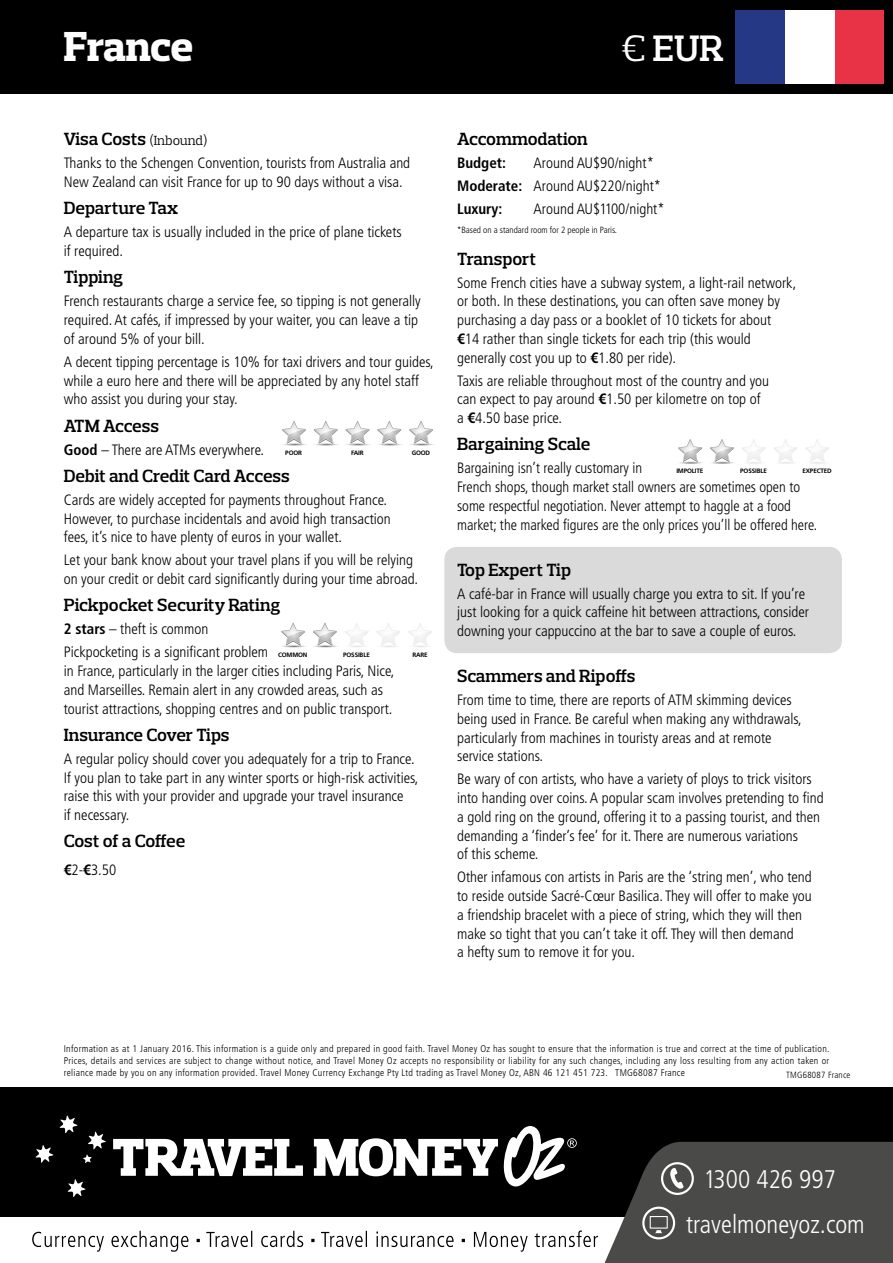
<style>
.page{position:relative;width:893px;height:1263px;background:#fff}
.page>*{position:absolute;margin:0;border:0;box-sizing:border-box;transform-origin:0 0}
.t1{font:800 42.75px "Prelo Slab";letter-spacing:-.01em;color:#fff}
.t2{font:600 37.5px "Prelo Slab";color:#fff}
.t3{font:300 condensed 25.5px "Frutiger LT Std";color:#fff}
.t4{font:600 18px "Prelo Slab";letter-spacing:-.01em;color:#000}
.t5{font:300 condensed 15px/18.8px "Frutiger LT Std";color:#000}
.t6{font:700 condensed 15px "Frutiger LT Std";color:#000}
.t7{font:300 condensed 9.75px/12px "Frutiger LT Std";letter-spacing:.03em;color:#000;text-align:justify}
.t8{font:300 condensed 9px "Frutiger LT Std";color:#000}
.t9{font:300 condensed 9px "Frutiger LT Std";letter-spacing:.03em;color:#000}
.t10{font:700 6.3px "Frutiger LT Std";letter-spacing:-.025em;color:#000}
.s1{font-weight:400}
.s2{font-weight:400;font-size:13.5px}
.s3{font-weight:700}
</style>
<div class="page">
<div style="left:444px;top:547px;width:398px;height:106px;background:#dadada;border-radius:13px"></div>
<div style="left:0;top:1087px;width:893px;height:130px;background:#000"></div>
<svg style="left:32px;top:1115px;width:861px;height:148px"></svg>
<div style="left:0;top:0;width:893px;height:94px;background:#000"></div>
<div style="left:834px;top:10px;width:49px;height:74px;background:#e73345"></div>
<div style="left:736px;top:10px;width:49px;height:74px;background:#253885"></div>
<div style="left:785px;top:10px;width:49px;height:74px;background:#fff"></div>
<svg style="left:282px;top:421px;width:152px;height:25px"></svg>
<svg style="left:678px;top:439px;width:56px;height:25px"></svg>
<svg style="left:281px;top:623px;width:56px;height:25px"></svg>
<h1 class="t1" style="left:64px;top:21px;width:131px">France</h1>
<h2 class="t2" style="left:622px;top:25px;width:104px"><span class="s1">€</span> EUR</h2>
<p class="t4" style="left:64px;top:128px;width:145px">Visa Costs <span class="s2">(Inbound)</span></p>
<p class="t5" style="left:64px;top:154px;width:348px">Thanks to the Schengen Convention, tourists from Australia and<br>New Zealand can visit France for up to 90 days without a visa.</p>
<p class="t4" style="left:64px;top:197px;width:116px">Departure Tax</p>
<p class="t5" style="left:64px;top:223px;width:339px">A departure tax is usually included in the price of plane tickets if required.</p>
<p class="t4" style="left:64px;top:266px;width:61px">Tipping</p>
<p class="t5" style="left:64px;top:292px;width:358px">French restaurants charge a service fee, so tipping is not generally required. At cafés, if impressed by your waiter, you can leave a tip of around 5% of your bill.</p>
<p class="t5" style="left:64px;top:352px;width:371px">A decent tipping percentage is 10% for taxi drivers and tour guides, while a euro here and there will be appreciated by any hotel staff who assist you during your stay.</p>
<p class="t4" style="left:64px;top:414px;width:97px">ATM Access</p>
<p class="t5" style="left:64px;top:440px;width:202px"><span class="s3">Good</span> – There are ATMs everywhere.</p>
<p class="t4" style="left:64px;top:465px;width:228px">Debit and Credit Card Access</p>
<p class="t5" style="left:64px;top:490px;width:328px">Cards are widely accepted for payments throughout France.<br>However, to purchase incidentals and avoid high transaction fees, it’s nice to have plenty of euros in your wallet.</p>
<p class="t5" style="left:64px;top:551px;width:356px">Let your bank know about your travel plans if you will be relying on your credit or debit card significantly during your time abroad.</p>
<p class="t4" style="left:64px;top:594px;width:218px">Pickpocket Security Rating</p>
<p class="t5" style="left:64px;top:618px;width:206px;line-height:23px"><span class="s3">2 stars</span> – theft is common<br>Pickpocketing is a significant problem</p>
<p class="t5" style="left:64px;top:662px;width:332px">in France, particularly in the larger cities including Paris, Nice, and Marseilles. Remain alert in any crowded areas, such as tourist attractions, shopping centres and on public transport.</p>
<p class="t4" style="left:64px;top:724px;width:167px">Insurance Cover Tips</p>
<p class="t5" style="left:64px;top:750px;width:356px">A regular policy should cover you adequately for a trip to France.<br>If you plan to take part in any winter sports or high-risk activities, raise this with your provider and upgrade your travel insurance<br>if necessary.</p>
<p class="t4" style="left:64px;top:830px;width:123px">Cost of a Coffee</p>
<p class="t5" style="left:64px;top:860px;width:54px"><span class="s3">€</span>2-<span class="s3">€</span>3.50</p>
<p class="t10" style="left:285px;top:449px;width:18px">POOR</p>
<p class="t10" style="left:351px;top:449px;width:14px">FAIR</p>
<p class="t10" style="left:412px;top:449px;width:20px">GOOD</p>
<p class="t10" style="left:280px;top:511px;width:28px">IMPOLITE</p>
<p class="t10" style="left:344px;top:511px;width:28px">POSSIBLE</p>
<p class="t10" style="left:279px;top:573px;width:31px">COMMON</p>
<p class="t10" style="left:344px;top:573px;width:28px">POSSIBLE</p>
<p class="t10" style="left:278px;top:651px;width:31px">COMMON</p>
<p class="t10" style="left:343px;top:651px;width:28px">POSSIBLE</p>
<p class="t10" style="left:412px;top:651px;width:17px">RARE</p>
<p class="t4" style="left:457px;top:128px;width:132px">Accommodation</p>
<p class="t6" style="left:457px;top:154px;width:50px">Budget:</p>
<p class="t5" style="left:457px;top:152px;width:205px;line-height:23px;text-indent:76px">Around AU$90/night*<br><span class="s3">Moderate:</span> Around AU$220/night*<br><span class="s3">Luxury:</span></p>
<p class="t5" style="left:534px;top:200px;width:133px">Around AU$1100/night*</p>
<p class="t8" style="left:457px;top:225px;width:161px">*Based on a standard room for 2 people in Paris.</p>
<p class="t4" style="left:457px;top:247px;width:81px">Transport</p>
<p class="t5" style="left:457px;top:273px;width:341px">Some French cities have a subway system, a light-rail network, or both. In these destinations, you can often save money by purchasing a day pass or a booklet of 10 tickets for about <span class="s3">€</span>14 rather than single tickets for each trip (this would generally cost you up to <span class="s3">€</span>1.80 per ride).</p>
<p class="t5" style="left:457px;top:371px;width:313px">Taxis are reliable throughout most of the country and you can expect to pay around <span class="s3">€</span>1.50 per kilometre on top of a <span class="s3">€</span>4.50 base price.</p>
<p class="t4" style="left:457px;top:433px;width:135px">Bargaining Scale</p>
<p class="t5" style="left:457px;top:459px;width:362px">Bargaining isn’t really customary in<br>French shops, though market stall owners are sometimes open to some respectful negotiation. Never attempt to haggle at a food market; the marked figures are the only prices you’ll be offered here.</p>
<p class="t4" style="left:457px;top:558px;width:115px">Top Expert Tip</p>
<p class="t5" style="left:457px;top:584px;width:353px">A café-bar in France will usually charge you extra to sit. If you’re just looking for a quick caffeine hit between attractions, consider downing your cappuccino at the bar to save a couple of euros.</p>
<p class="t4" style="left:457px;top:665px;width:180px">Scammers and Ripoffs</p>
<p class="t5" style="left:457px;top:691px;width:346px">From time to time, there are reports of ATM skimming devices being used in France. Be careful when making any withdrawals, particularly from machines in touristy areas and at remote service stations.</p>
<p class="t5" style="left:457px;top:770px;width:368px">Be wary of con artists, who have a variety of ploys to trick visitors into handing over coins. A popular scam involves pretending to find a gold ring on the ground, offering it to a passing tourist, and then demanding a ‘finder’s fee’ for it. There are numerous variations<br>of this scheme.</p>
<p class="t5" style="left:457px;top:868px;width:356px">Other infamous con artists in Paris are the ‘string men’, who tend to reside outside Sacré-Cœur Basilica. They will offer to make you a friendship bracelet with a piece of string, which they will then make so tight that you can’t take it off. They will then demand<br>a hefty sum to remove it for you.</p>
<p class="t10" style="left:676px;top:467px;width:28px">IMPOLITE</p>
<p class="t10" style="left:740px;top:467px;width:28px">POSSIBLE</p>
<p class="t10" style="left:802px;top:467px;width:31px">EXPECTED</p>
<p class="t7" style="left:64px;top:1043px;width:767px">Information as at 1 January 2016. This information is a guide only and prepared in good faith. Travel Money Oz has sought to ensure that the information is true and correct at the time of publication.<br>Prices, details and services are subject to change without notice, and Travel Money Oz accepts no responsibility or liability for any such changes, including any loss resulting from any action taken or reliance made by you on any information provided. Travel Money Currency Exchange Pty Ltd trading as Travel Money Oz, ABN 46 121 451 723. TMG68087 France</p>
<p class="t9" style="left:786px;top:1069px;width:66px">TMG68087 France</p>
<h3 class="t3" style="left:704px;top:1165px;width:134px">1300 426 997</h3>
<h3 class="t3" style="left:686px;top:1209px;width:180px">travelmoneyoz.com</h3>
</div>
